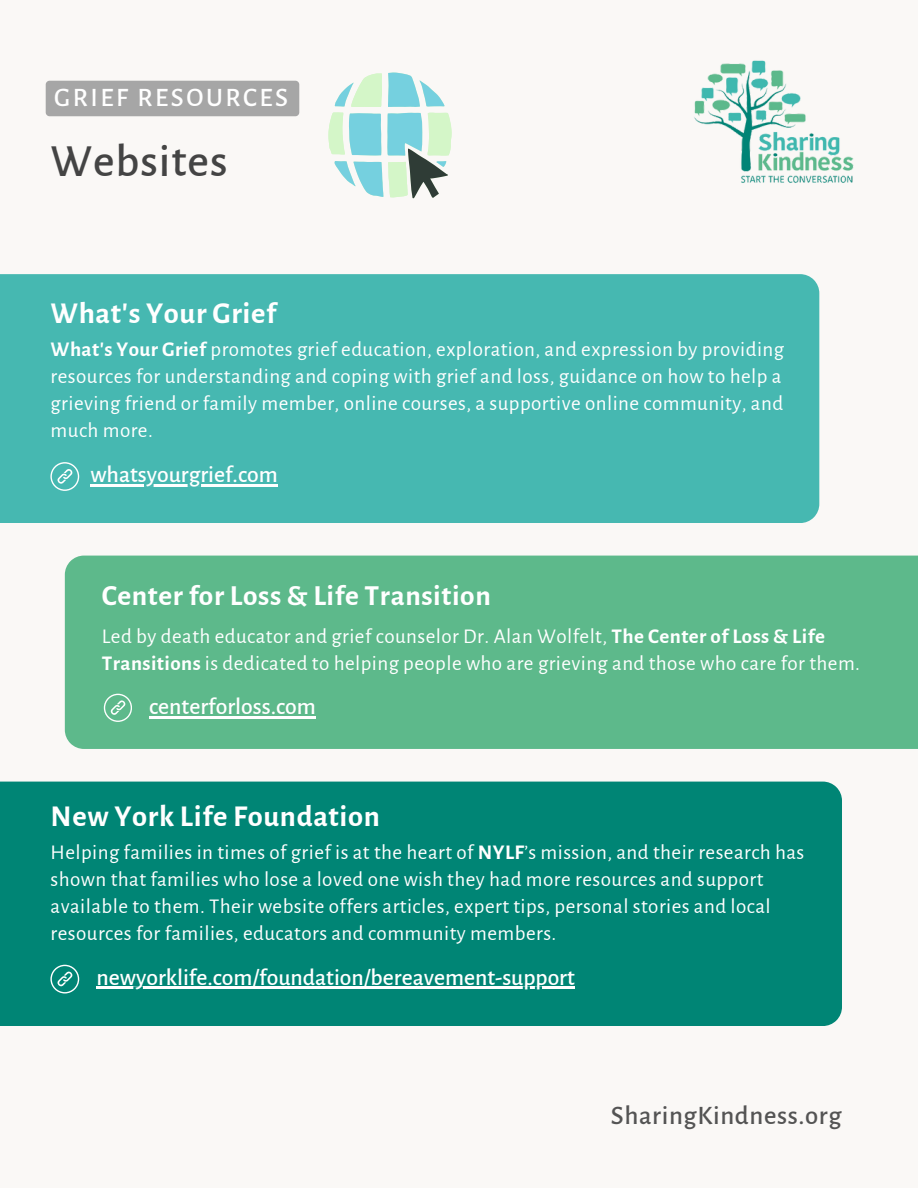
<style>
.page{position:relative;width:918px;height:1188px;background:#faf8f6}
.page>*{position:absolute;margin:0;border:0;box-sizing:border-box;transform-origin:0 0}
.t1{font:500 46.35px "Alegreya Sans";letter-spacing:.02em;color:#444}
.t2{font:700 30.45px "Alegreya Sans";letter-spacing:.02em;color:#fff}
.t3{font:700 29.25px "Alegreya Sans";letter-spacing:.02em;color:#fff}
.t4{font:500 26.7px "Alegreya Sans";letter-spacing:.025em;color:#545454}
.t5{font:500 26.7px "Alegreya Sans";letter-spacing:.095em;color:#fff}
.t6{font:500 23.7px "Alegreya Sans";color:#fff}
.t7{font:21px/27px "Alegreya Sans";letter-spacing:.02em;color:#fff}
.s1{font-weight:700}
</style>
<div class="page">
<div style="left:0;top:274px;width:819px;height:249px;background:#46b8b1"></div>
<div style="left:65px;top:556px;width:853px;height:193px;background:#5db98b"></div>
<svg style="left:104px;top:694px;width:28px;height:28px"></svg>
<svg style="left:50px;top:462px;width:29px;height:29px"></svg>
<div style="left:0;top:782px;width:842px;height:244px;background:#008575"></div>
<svg style="left:50px;top:965px;width:29px;height:29px"></svg>
<svg style="left:328px;top:72px;width:124px;height:126px"></svg>
<img style="left:694px;top:60px;width:160px;height:123px">
<div style="left:46px;top:81px;width:253px;height:35px;background:#a6a6a6;border-radius:4px"></div>
<hr style="left:149px;top:716px;width:167px;height:2px;background:#fff">
<hr style="left:90px;top:484px;width:188px;height:2px;background:#fff">
<hr style="left:97px;top:987px;width:478px;height:2px;background:#fff">
<h3 class="t5" style="left:54px;top:85px;width:235px">GRIEF RESOURCES</h3>
<p class="t1" style="left:51px;top:139px;width:178px">Websites</p>
<h1 class="t2" style="left:51px;top:298px;width:227px">What's Your Grief</h1>
<h2 class="t7" style="left:51px;top:336px;width:735px;text-align:justify"><span class="s1">What's Your Grief</span> promotes grief education, exploration, and expression by providing resources for understanding and coping with grief and loss, guidance on how to help a grieving friend or family member, online courses, a supportive online community, and much more.</h2>
<h2 class="t6" style="left:90px;top:463px;width:189px">whatsyourgrief.com</h2>
<p class="t3" style="left:102px;top:582px;width:391px">Center for Loss &amp; Life Transition</p>
<p class="t7" style="left:102px;top:623px;width:760px">Led by death educator and grief counselor Dr. Alan Wolfelt, <span class="s1">The Center of Loss &amp; Life<br>Transitions</span> is dedicated to helping people who are grieving and those who care for them.</p>
<h5 class="t6" style="left:149px;top:695px;width:168px">centerforloss.com</h5>
<p class="t2" style="left:51px;top:801px;width:331px">New York Life Foundation</p>
<p class="t7" style="left:51px;top:839px;width:755px">Helping families in times of grief is at the heart of <span class="s1">NYLF</span>’s mission, and their research has shown that families who lose a loved one wish they had more resources and support available to them. Their website offers articles, expert tips, personal stories and local resources for families, educators and community members.</p>
<h5 class="t6" style="left:97px;top:966px;width:480px">newyorklife.com/foundation/bereavement-support</h5>
<h2 class="t4" style="left:611px;top:1103px;width:232px">SharingKindness.org</h2>
</div>
